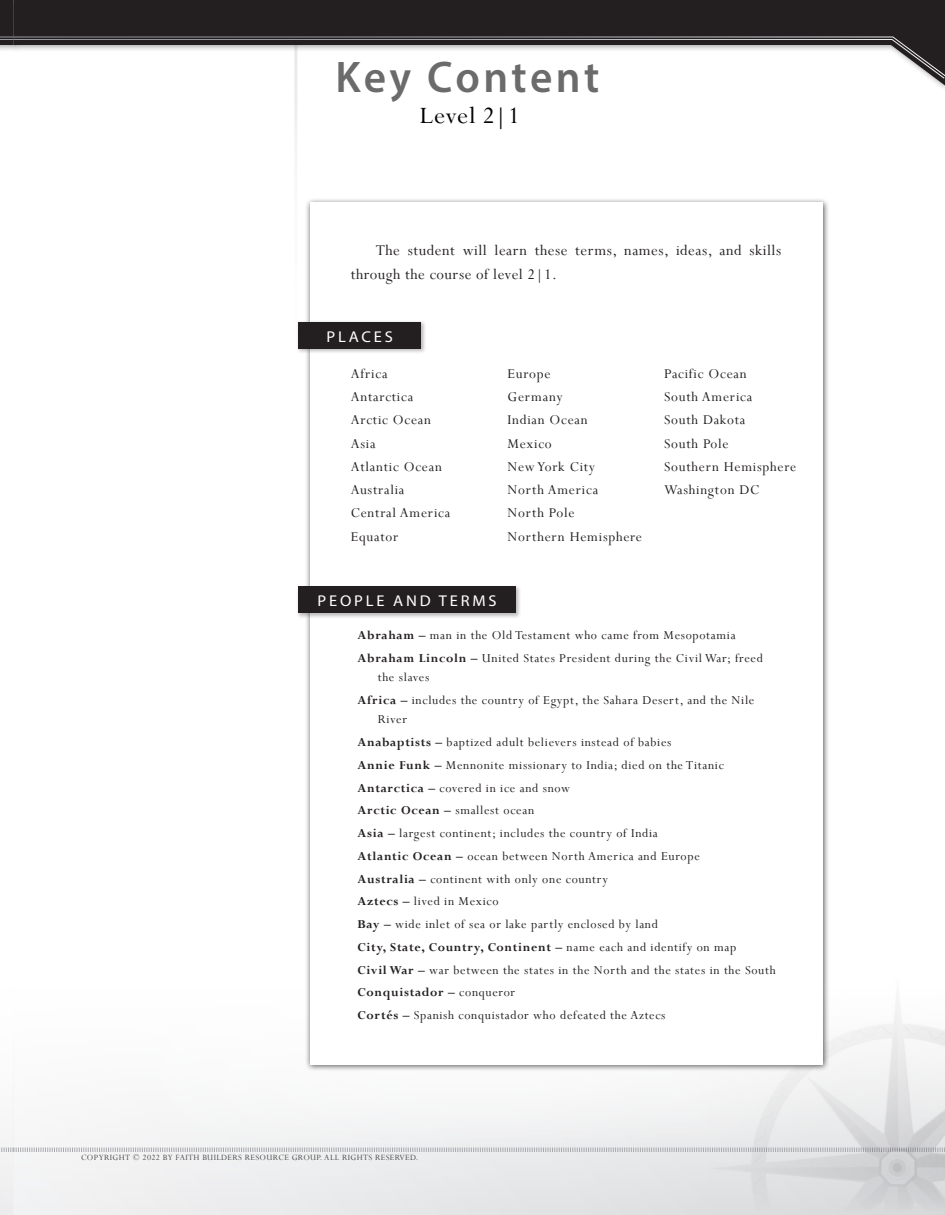
<style>
.page{position:relative;width:945px;height:1215px;background:#fff}
.page>*{position:absolute;margin:0;border:0;box-sizing:border-box;transform-origin:0 0}
.t1{font:600 44.4px "Myriad Pro";letter-spacing:.075em;color:#6b6b6b}
.t2{font:26.1px "Perpetua";letter-spacing:.02em;color:#000;scale:1.05 1}
.t3{font:16.5px/24px "Perpetua";letter-spacing:.03em;color:#231f20}
.t4{font:15.6px "Myriad Pro";letter-spacing:.17em;color:#fff;scale:1.05 1}
.t5{font:15px/23.2px "Perpetua";letter-spacing:.05em;color:#231f20}
.t6{font:13.5px/22.8px "Perpetua";letter-spacing:.05em;color:#231f20}
.t7{font:9px "Perpetua";letter-spacing:.04em;color:#4b4c4d}
.s1{font-weight:700}
</style>
<div class="page">
<div style="left:0;top:986px;width:14px;height:229px;background:#f8f8f9"></div>
<div style="left:14px;top:986px;width:931px;height:229px;background:linear-gradient(to right,#f7f7f7,#d7d8da)"></div>
<hr style="left:294px;top:0;width:3px;height:338px;background:#e6e7e9">
<div style="left:94px;top:94px;width:770px;height:1056px;background:#fff"></div>
<svg style="left:1px;top:1147px;width:708px;height:6px"></svg>
<img style="left:709px;top:986px;width:236px;height:224px">
<div style="left:305px;top:198px;width:525px;height:874px;background:#231f20;opacity:.75"></div>
<div style="left:310px;top:203px;width:513px;height:862px;background:#fff"></div>
<div style="left:296px;top:320px;width:130px;height:34px;background:#231f20;opacity:.3"></div>
<div style="left:298px;top:322px;width:123px;height:27px;background:#231f20"></div>
<div style="left:296px;top:585px;width:225px;height:34px;background:#231f20;opacity:.3"></div>
<div style="left:298px;top:586px;width:218px;height:27px;background:#231f20"></div>
<div style="left:9px;top:0;width:936px;height:92px;background:#fff"></div>
<svg style="left:0;top:0;width:945px;height:86px"></svg>
<h1 class="t1" style="left:336px;top:49px;width:265px">Key Content</h1>
<h2 class="t2" style="left:420px;top:99px;width:97px">Level 2|1</h2>
<p class="t3" style="left:351px;top:238px;width:432px;text-indent:25px">The student will learn these terms, names, ideas, and skills through the course of level 2|1.</p>
<p class="t4" style="left:327px;top:327px;width:65px">PLACES</p>
<p class="t5" style="left:351px;top:362px;width:101px">Africa<br>Antarctica<br>Arctic Ocean<br>Asia<br>Atlantic Ocean<br>Australia<br>Central America<br>Equator</p>
<p class="t5" style="left:507px;top:362px;width:136px">Europe<br>Germany<br>Indian Ocean<br>Mexico<br>New York City<br>North America<br>North Pole<br>Northern Hemisphere</p>
<p class="t5" style="left:664px;top:362px;width:134px">Pacific Ocean<br>South America<br>South Dakota<br>South Pole<br>Southern Hemisphere<br>Washington DC</p>
<p class="t4" style="left:318px;top:591px;width:172px">PEOPLE AND TERMS</p>
<p class="t6" style="left:358px;top:623px;width:407px"><span class="s1">Abraham –</span> man in the Old Testament who came from Mesopotamia<br><span class="s1">Abraham Lincoln –</span> United States President during the Civil War; freed</p>
<p class="t6" style="left:358px;top:666px;width:398px;text-indent:20px">the slaves<br><span class="s1">Africa –</span> includes the country of Egypt, the Sahara Desert, and the Nile</p>
<p class="t6" style="left:358px;top:708px;width:420px;text-indent:20px">River<br><span class="s1">Anabaptists –</span> baptized adult believers instead of babies<br><span class="s1">Annie Funk –</span> Mennonite missionary to India; died on the Titanic <span class="s1">Antarctica –</span> covered in ice and snow<br><span class="s1">Arctic Ocean –</span> smallest ocean<br><span class="s1">Asia –</span> largest continent; includes the country of India<br><span class="s1">Atlantic Ocean –</span> ocean between North America and Europe<br><span class="s1">Australia –</span> continent with only one country<br><span class="s1">Aztecs –</span> lived in Mexico<br><span class="s1">Bay –</span> wide inlet of sea or lake partly enclosed by land<br><span class="s1">City, State, Country, Continent –</span> name each and identify on map<br><span class="s1">Civil War –</span> war between the states in the North and the states in the South <span class="s1">Conquistador –</span> conqueror<br><span class="s1">Cortés –</span> Spanish conquistador who defeated the Aztecs</p>
<p class="t7" style="left:81px;top:1152px;width:339px">COPYRIGHT © 2022 BY FAITH BUILDERS RESOURCE GROUP. ALL RIGHTS RESERVED.</p>
</div>
